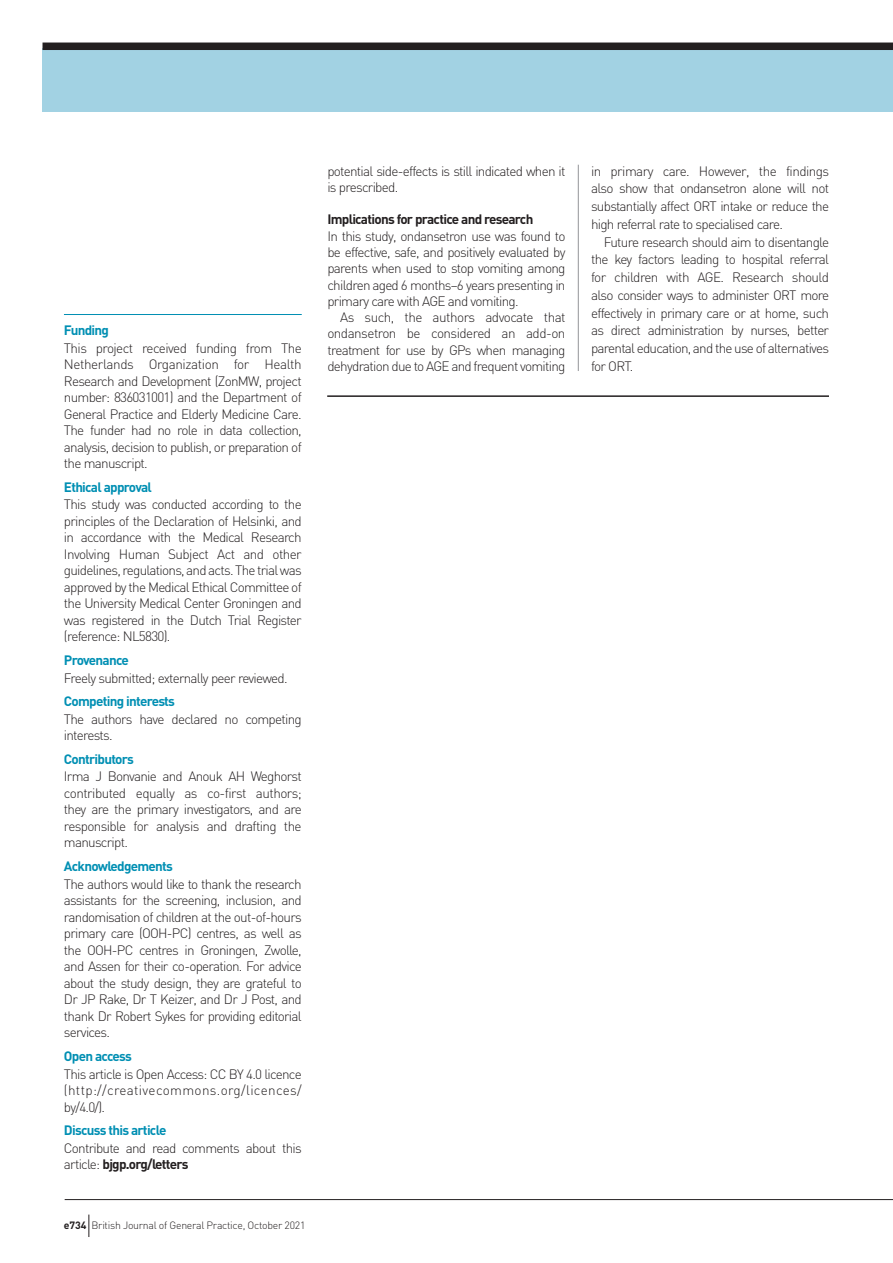
<style>
.page{position:relative;width:893px;height:1263px;background:#fff}
.page>*{position:absolute;margin:0;border:0;box-sizing:border-box;transform-origin:0 0}
.t1{font:300 13.5px/16.5px "DIN";letter-spacing:-.055em;color:#231f20;text-align:justify}
.t2{font:700 13.5px "DIN";letter-spacing:-.055em;color:#008fb3}
.t3{font:700 13.5px "DIN";letter-spacing:-.055em;color:#231f20}
.t4{font:300 10.5px "DIN";letter-spacing:-.025em;color:#231f20}
.s1{font-weight:700}
</style>
<div class="page">
<div style="left:43px;top:48px;width:850px;height:64px;background:#a2d2e3"></div>
<div style="left:43px;top:43px;width:850px;height:7px;background:#231f20"></div>
<hr style="left:578px;top:165px;width:1px;height:206px;background:#939598">
<hr style="left:64px;top:314px;width:238px;height:1px;background:#008fb3">
<hr style="left:327px;top:395px;width:502px;height:2px;background:#231f20">
<svg style="left:88px;top:1214px;width:1px;height:23px"></svg>
<hr style="left:65px;top:1199px;width:828px;height:1px;background:#231f20">
<p class="t2" style="left:64px;top:321px;width:47px">Funding</p>
<p class="t1" style="left:64px;top:339px;width:239px">This project received funding from The Netherlands Organization for Health Research and Development (ZonMW, project number: 836031001) and the Department of General Practice and Elderly Medicine Care.<br>The funder had no role in data collection, analysis, decision to publish, or preparation of the manuscript.</p>
<p class="t2" style="left:64px;top:478px;width:90px">Ethical approval</p>
<p class="t1" style="left:64px;top:496px;width:239px">This study was conducted according to the principles of the Declaration of Helsinki, and in accordance with the Medical Research Involving Human Subject Act and other guidelines, regulations, and acts. The trial was approved by the Medical Ethical Committee of the University Medical Center Groningen and was registered in the Dutch Trial Register (reference: NL5830).</p>
<p class="t2" style="left:64px;top:651px;width:66px">Provenance</p>
<p class="t1" style="left:64px;top:669px;width:225px">Freely submitted; externally peer reviewed.</p>
<p class="t2" style="left:64px;top:692px;width:113px">Competing interests</p>
<p class="t1" style="left:64px;top:710px;width:239px">The authors have declared no competing interests.</p>
<p class="t2" style="left:64px;top:750px;width:71px">Contributors</p>
<p class="t1" style="left:64px;top:768px;width:239px">Irma J Bonvanie and Anouk AH Weghorst contributed equally as co-first authors; they are the primary investigators, and are responsible for analysis and drafting the manuscript.</p>
<p class="t2" style="left:64px;top:857px;width:111px">Acknowledgements</p>
<p class="t1" style="left:64px;top:876px;width:239px">The authors would like to thank the research assistants for the screening, inclusion, and randomisation of children at the out-of-hours primary care (OOH-PC) centres, as well as the OOH-PC centres in Groningen, Zwolle, and Assen for their co-operation. For advice about the study design, they are grateful to Dr JP Rake, Dr T Keizer, and Dr J Post, and thank Dr Robert Sykes for providing editorial services.</p>
<p class="t2" style="left:64px;top:1047px;width:69px">Open access</p>
<p class="t1" style="left:64px;top:1065px;width:239px">This article is Open Access: CC BY 4.0 licence (http://creativecommons.org/licences/ by/4.0/).</p>
<p class="t2" style="left:64px;top:1121px;width:104px">Discuss this article</p>
<p class="t1" style="left:64px;top:1139px;width:239px">Contribute and read comments about this article: <span class="s1">bjgp.org/letters</span></p>
<p class="t4" style="left:64px;top:1219px;width:243px"><span class="s1">e734</span> British Journal of General Practice, October 2021</p>
<p class="t1" style="left:327px;top:162px;width:240px">potential side-effects is still indicated when it is prescribed.</p>
<p class="t3" style="left:327px;top:211px;width:207px">Implications for practice and research</p>
<p class="t1" style="left:327px;top:228px;width:240px">In this study, ondansetron use was found to be effective, safe, and positively evaluated by parents when used to stop vomiting among children aged 6 months–6 years presenting in primary care with AGE and vomiting.</p>
<p class="t1" style="left:327px;top:309px;width:240px;text-indent:13px">As such, the authors advocate that ondansetron be considered an add-on treatment for use by GPs when managing dehydration due to AGE and frequent vomiting</p>
<p class="t1" style="left:591px;top:162px;width:240px;line-height:17.7px">in primary care. However, the findings also show that ondansetron alone will not substantially affect ORT intake or reduce the high referral rate to specialised care.</p>
<p class="t1" style="left:591px;top:233px;width:240px;line-height:17.7px;text-indent:13px">Future research should aim to disentangle the key factors leading to hospital referral for children with AGE. Research should also consider ways to administer ORT more effectively in primary care or at home, such as direct administration by nurses, better parental education, and the use of alternatives for ORT.</p>
</div>
